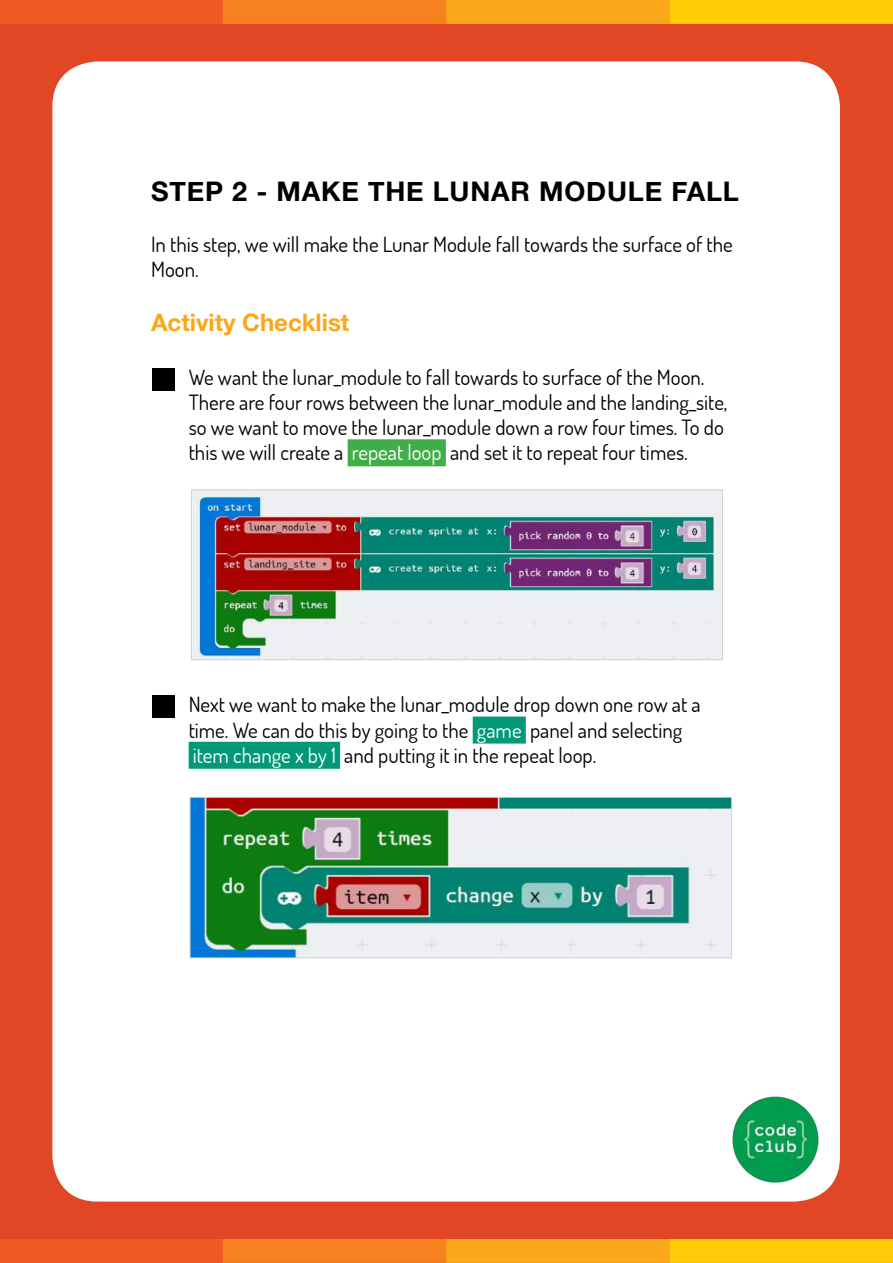
<style>
.page{position:relative;width:893px;height:1263px;background:#e24725}
.page>*{position:absolute;margin:0;border:0;box-sizing:border-box;transform-origin:0 0}
.t1{font:700 27px "Helvetica Neue";letter-spacing:.03em;color:#000}
.t2{font:700 24px "Helvetica Neue";color:#faa71a}
.t3{font:21px/25.2px "Dosis";color:#000}
.s1{color:#fff}
</style>
<div class="page">
<div style="left:52px;top:61px;width:788px;height:1140px;background:#fff;border-radius:45px"></div>
<img style="left:0;top:0;width:893px;height:24px">
<img style="left:0;top:1239px;width:893px;height:24px">
<img style="left:732px;top:1096px;width:87px;height:87px">
<div style="left:348px;top:439px;width:98px;height:27px;background:#41ad49"></div>
<div style="left:473px;top:716px;width:53px;height:27px;background:#029878"></div>
<div style="left:189px;top:742px;width:151px;height:27px;background:#029878"></div>
<div style="left:153px;top:368px;width:22px;height:23px;background:#000"></div>
<div style="left:153px;top:695px;width:22px;height:23px;background:#000"></div>
<img style="left:193px;top:492px;width:528px;height:166px">
<div style="left:191px;top:490px;width:532px;height:170px;border:1px solid #d1d3d4"></div>
<img style="left:192px;top:799px;width:538px;height:157px">
<div style="left:190px;top:797px;width:542px;height:161px;border:1px solid #d1d3d4"></div>
<p class="t1" style="left:151px;top:170px;width:589px">STEP 2 - MAKE THE LUNAR MODULE FALL</p>
<p class="t3" style="left:151px;top:231px;width:583px">In this step, we will make the Lunar Module fall towards the surface of the<br>Moon.</p>
<p class="t2" style="left:151px;top:303px;width:200px">Activity Checklist</p>
<p class="t3" style="left:189px;top:364px;width:540px">We want the lunar_module to fall towards to surface of the Moon.<br>There are four rows between the lunar_module and the landing_site, so we want to move the lunar_module down a row four times. To do this we will create a <span class="s1">repeat loop</span> and set it to repeat four times.</p>
<p class="t3" style="left:189px;top:691px;width:514px">Next we want to make the lunar_module drop down one row at a time. We can do this by going to the <span class="s1">game</span> panel and selecting <span class="s1">item change x by 1</span> and putting it in the repeat loop.</p>
</div>
